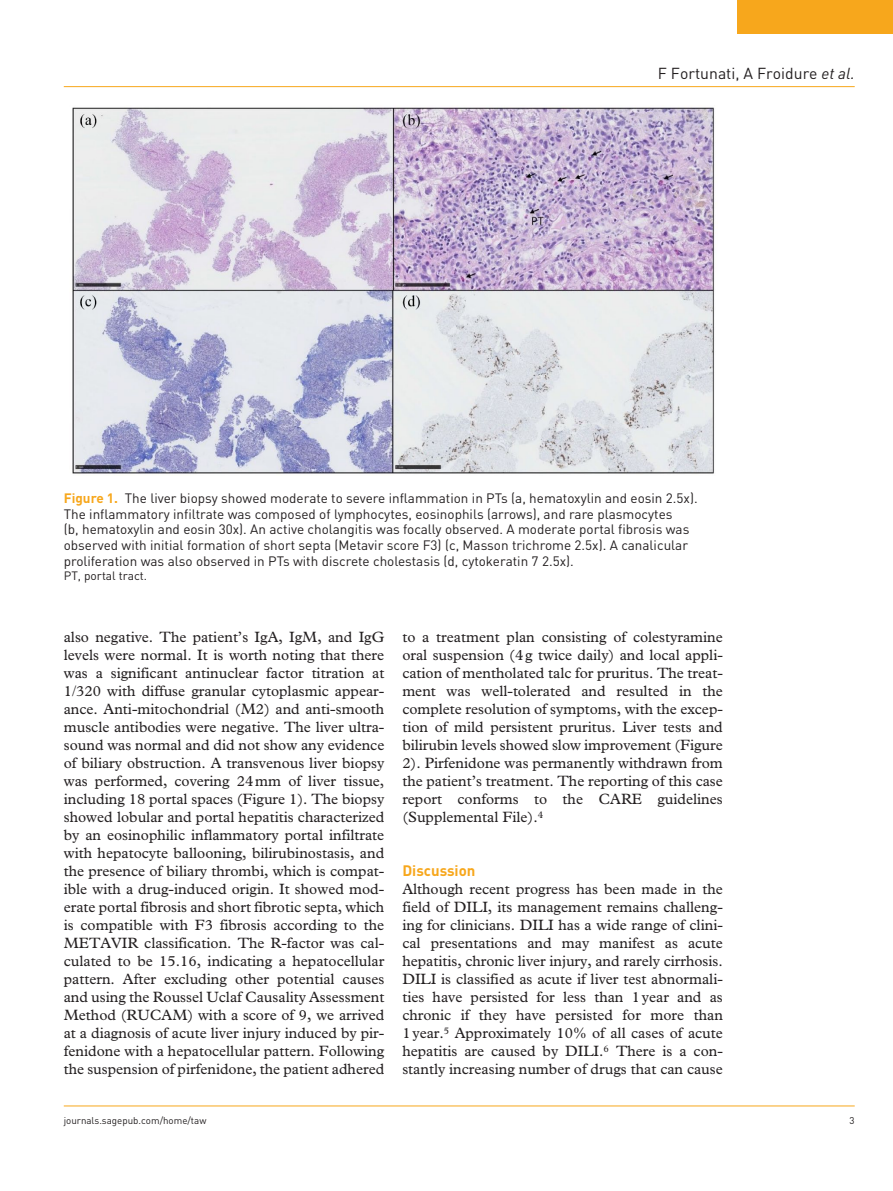
<style>
.page{position:relative;width:893px;height:1191px;background:#fff}
.page>*{position:absolute;margin:0;border:0;box-sizing:border-box;transform-origin:0 0}
.t1{font:15.75px "DIN";color:#231f20}
.t2{font:15px/18px "Plantin Std";color:#231f20;text-align:justify}
.t3{font:700 15px "DIN";color:#f7a71c}
.t4{font:13.5px/15.8px "DIN";color:#231f20}
.t5{font:12px "DIN";color:#231f20}
.t6{font:9.75px "DIN";color:#231f20}
.s1{font-style:italic}
.s2{font-weight:700;color:#f7a71c}
</style>
<div class="page">
<hr style="left:64px;top:86px;width:791px;height:1px;background:#f7a71c">
<hr style="left:64px;top:1105px;width:791px;height:1px;background:#f7a71c">
<div style="left:738px;top:0;width:155px;height:34px;background:#f7a71c"></div>
<img style="left:72px;top:107px;width:643px;height:367px">
<p class="t1" style="left:658px;top:63px;width:198px">F Fortunati, A Froidure <span class="s1">et al.</span></p>
<p class="t4" style="left:64px;top:490px;width:635px"><span class="s2">Figure 1.</span> The liver biopsy showed moderate to severe inflammation in PTs (a, hematoxylin and eosin 2.5x).<br>The inflammatory infiltrate was composed of lymphocytes, eosinophils (arrows), and rare plasmocytes<br>(b, hematoxylin and eosin 30x). An active cholangitis was focally observed. A moderate portal fibrosis was observed with initial formation of short septa (Metavir score F3) (c, Masson trichrome 2.5x). A canalicular proliferation was also observed in PTs with discrete cholestasis (d, cytokeratin 7 2.5x).</p>
<p class="t5" style="left:64px;top:568px;width:85px">PT, portal tract.</p>
<p class="t2" style="left:64px;top:628px;width:322px">also negative. The patient’s IgA, IgM, and IgG levels were normal. It is worth noting that there was a significant antinuclear factor titration at 1/320 with diffuse granular cytoplasmic appear&shy;ance. Anti-mitochondrial (M2) and anti-smooth muscle antibodies were negative. The liver ultra&shy;sound was normal and did not show any evidence of biliary obstruction. A transvenous liver biopsy was performed, covering 24mm of liver tissue, including 18 portal spaces (Figure 1). The biopsy showed lobular and portal hepatitis characterized by an eosinophilic inflammatory portal infiltrate with hepatocyte ballooning, bilirubinostasis, and the presence of biliary thrombi, which is compat&shy;ible with a drug-induced origin. It showed mod&shy;erate portal fibrosis and short fibrotic septa, which is compatible with F3 fibrosis according to the METAVIR classification. The R-factor was cal&shy;culated to be 15.16, indicating a hepatocellular pattern. After excluding other potential causes and using the Roussel Uclaf Causality Assessment Method (RUCAM) with a score of 9, we arrived at a diagnosis of acute liver injury induced by pir&shy;fenidone with a hepatocellular pattern. Following the suspension of pirfenidone, the patient adhered</p>
<p class="t2" style="left:402px;top:628px;width:322px">to a treatment plan consisting of colestyramine oral suspension (4g twice daily) and local appli&shy;cation of mentholated talc for pruritus. The treat&shy;ment was well-tolerated and resulted in the complete resolution of symptoms, with the excep&shy;tion of mild persistent pruritus. Liver tests and bilirubin levels showed slow improvement (Figure 2). Pirfenidone was permanently withdrawn from the patient’s treatment. The reporting of this case report conforms to the CARE guidelines (Supplemental File).<sup>4</sup></p>
<p class="t3" style="left:402px;top:861px;width:75px">Discussion</p>
<p class="t2" style="left:402px;top:880px;width:322px">Although recent progress has been made in the field of DILI, its management remains challeng&shy;ing for clinicians. DILI has a wide range of clini&shy;cal presentations and may manifest as acute hepatitis, chronic liver injury, and rarely cirrhosis.<br>DILI is classified as acute if liver test abnormali&shy;ties have persisted for less than 1year and as chronic if they have persisted for more than 1year.<sup>5</sup> Approximately 10% of all cases of acute hepatitis are caused by DILI.<sup>6</sup> There is a con&shy;stantly increasing number of drugs that can cause</p>
<p class="t6" style="left:64px;top:1114px;width:144px">journals.sagepub.com/home/taw</p>
<p class="t6" style="left:850px;top:1114px;width:7px">3</p>
</div>
